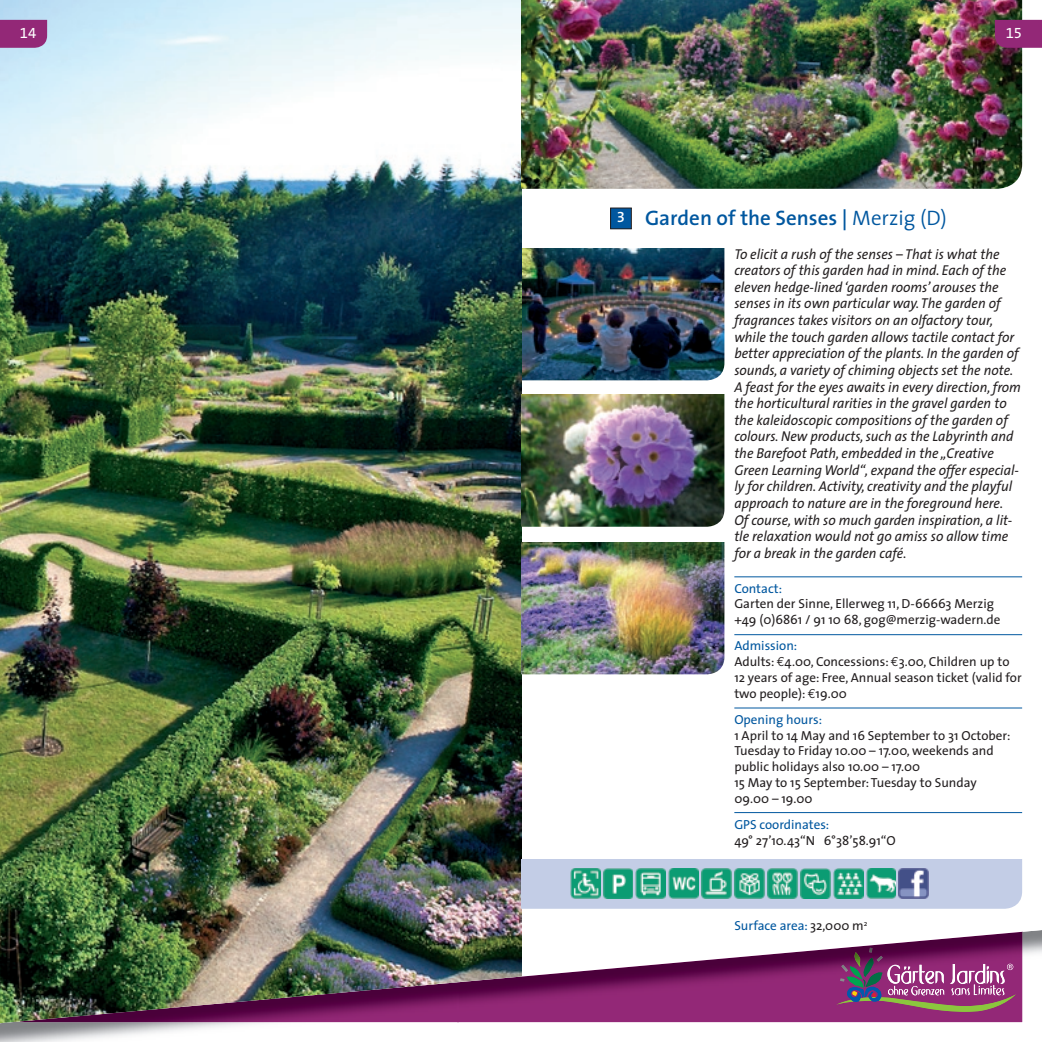
<style>
.page{position:relative;width:1042px;height:1042px;background:#fff}
.page>*{position:absolute;margin:0;border:0;box-sizing:border-box;transform-origin:0 0}
.t1{font:600 21px "The Sans";color:#01579f}
.t2{font:14.88px "The Sans Expert";color:#fff}
.t3{font:italic 14.35px/16.6px "The Sans";color:#231f20;scale:.95 1}
.t4{font:13.12px/15.8px "The Sans";color:#231f20}
.t5{font:13.12px "The Sans";color:#01579f}
.s1{font-family:"The Sans Semi Bold Expert";font-weight:400;font-size:14.88px;color:#fff}
.s2{font-weight:300}
.s3{color:#01579f}
.s4{font-family:"Euro Mono"}
.s5{color:#231f20}
</style>
<div class="page">
<svg style="left:521px;top:0;width:521px;height:1023px"></svg>
<img style="left:0;top:0;width:521px;height:1024px">
<img style="left:521px;top:0;width:501px;height:189px">
<img style="left:521px;top:542px;width:203px;height:132px">
<img style="left:521px;top:394px;width:203px;height:133px">
<img style="left:522px;top:248px;width:202px;height:132px">
<svg style="left:521px;top:859px;width:501px;height:50px;background:#bfcbe2"></svg>
<hr style="left:734px;top:576px;width:288px;height:1px;background:#01579f">
<hr style="left:734px;top:634px;width:288px;height:1px;background:#01579f">
<hr style="left:734px;top:707px;width:288px;height:1px;background:#01579f">
<hr style="left:734px;top:812px;width:288px;height:1px;background:#01579f">
<div style="left:610px;top:208px;width:21px;height:21px;background:#01579f"></div>
<div style="left:610px;top:208px;width:21px;height:21px;border:1px solid #231f20"></div>
<img style="left:570px;top:869px;width:30px;height:29px">
<img style="left:603px;top:869px;width:30px;height:29px">
<img style="left:636px;top:869px;width:30px;height:29px">
<img style="left:701px;top:869px;width:30px;height:29px">
<img style="left:735px;top:869px;width:29px;height:29px">
<img style="left:800px;top:869px;width:30px;height:29px">
<img style="left:833px;top:869px;width:30px;height:29px">
<img style="left:669px;top:869px;width:29px;height:29px">
<img style="left:767px;top:869px;width:30px;height:29px">
<img style="left:899px;top:869px;width:29px;height:29px">
<img style="left:866px;top:869px;width:30px;height:29px">
<svg style="left:0;top:20px;width:47px;height:28px"></svg>
<svg style="left:995px;top:20px;width:47px;height:28px"></svg>
<p class="t2" style="left:20px;top:21px;width:18px">14</p>
<p class="t2" style="left:1006px;top:21px;width:18px">15</p>
<h1 class="t1" style="left:617px;top:200px;width:331px"><span class="s1">3</span> Garden of the Senses | <span class="s2">Merzig (D)</span></h1>
<p class="t3" style="left:734px;top:245px;width:303px">To elicit a rush of the senses – That is what the creators of this garden had in mind. Each of the eleven hedge-lined ‘garden rooms’ arouses the senses in its own particular way. The garden of fragrances takes visitors on an olfactory tour, while the touch garden allows tactile contact for better appreciation of the plants. In the garden of sounds, a variety of chiming objects set the note.<br>A feast for the eyes awaits in every direction, from the horticultural rarities in the gravel garden to the kaleidoscopic compositions of the garden of colours. New products, such as the Labyrinth and the Barefoot Path, embedded in the „Creative Green Learning World“, expand the offer especial&shy;ly for children. Activity, creativity and the playful approach to nature are in the foreground here.<br>Of course, with so much garden inspiration, a lit&shy;tle relaxation would not go amiss so allow time for a break in the garden café.</p>
<p class="t5" style="left:734px;top:577px;width:49px">Contact:</p>
<p class="t4" style="left:734px;top:595px;width:268px">Garten der Sinne, Ellerweg 11, D-66663 Merzig +49 (0)6861 / 91 10 68, gog@merzig-wadern.de</p>
<p class="t4" style="left:734px;top:637px;width:289px"><span class="s3">Admission:<br></span>Adults: <span class="s4">€</span>4.00, Concessions: <span class="s4">€</span>3.00, Children up to 12 years of age: Free, Annual season ticket (valid for two people): <span class="s4">€</span>19.00</p>
<p class="t5" style="left:734px;top:708px;width:89px">Opening hours:</p>
<p class="t4" style="left:734px;top:727px;width:277px">1 April to 14 May and 16 September to 31 October:<br>Tuesday to Friday 10.00 – 17.00, weekends and public holidays also 10.00 – 17.00<br>15 May to 15 September: Tuesday to Sunday 09.00 – 19.00</p>
<p class="t5" style="left:734px;top:813px;width:96px">GPS coordinates:</p>
<p class="t4" style="left:734px;top:832px;width:163px">49° 27’10.43“N 6°38’58.91“O</p>
<p class="t5" style="left:734px;top:915px;width:135px">Surface area: <span class="s5">32,000 m</span><sup>2</sup></p>
</div>
